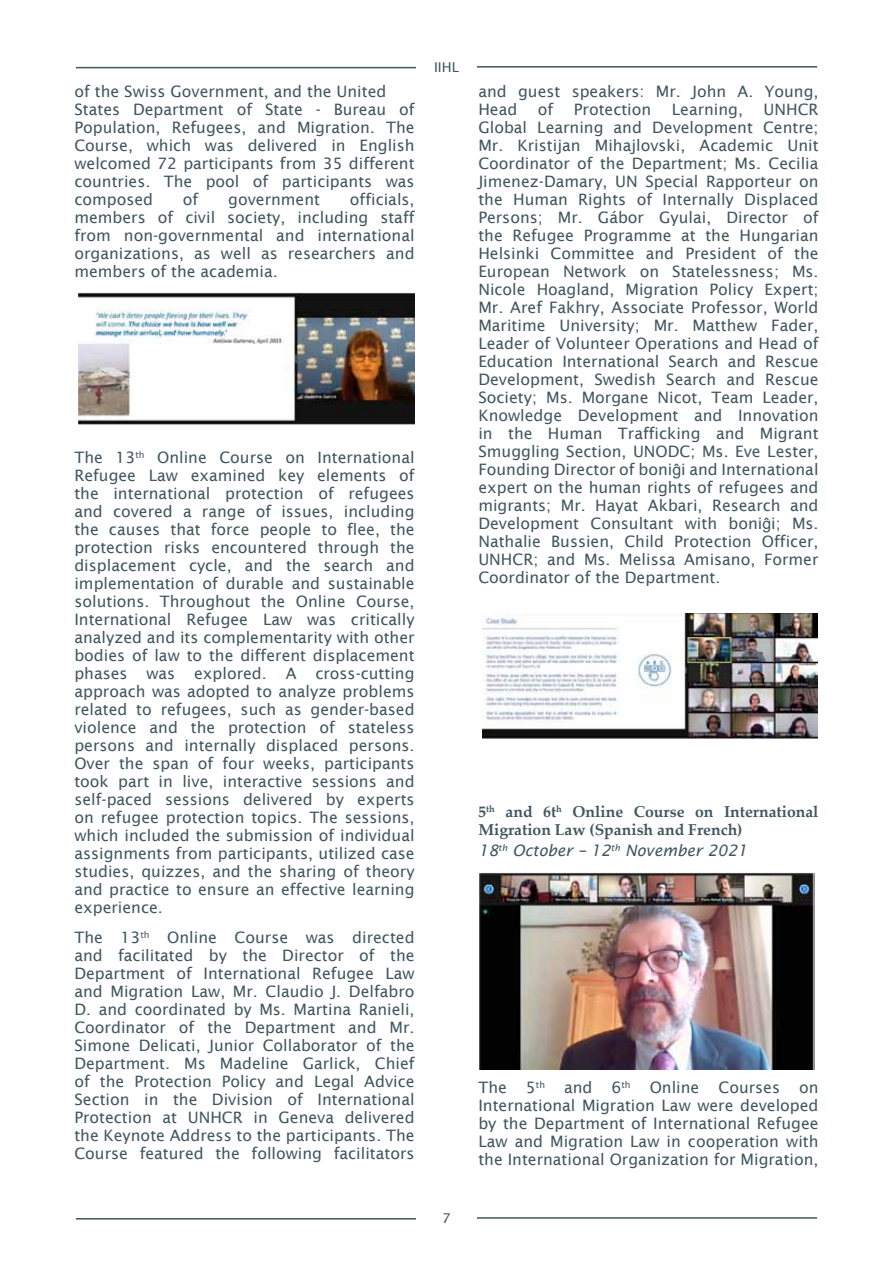
<style>
.page{position:relative;width:893px;height:1263px;background:#fff}
.page>*{position:absolute;margin:0;border:0;box-sizing:border-box;transform-origin:0 0}
.t1{font:15.75px/18px "Lucida Sans";color:#41565e;text-align:justify}
.t2{font:700 15.75px/18px "Palatino Linotype";color:#41565e}
.t3{font:italic 15.75px "Lucida Sans";color:#41565e}
.t4{font:13.5px "Lucida Sans";color:#41565e}
.s1{font-family:"Arial"}
</style>
<div class="page">
<hr style="left:76px;top:67px;width:340px;height:1px;background:#41565e">
<hr style="left:477px;top:66px;width:340px;height:2px;background:#41565e">
<hr style="left:76px;top:1218px;width:340px;height:1px;background:#41565e">
<hr style="left:477px;top:1217px;width:340px;height:2px;background:#41565e">
<img style="left:79px;top:292px;width:336px;height:133px">
<img style="left:483px;top:613px;width:334px;height:126px">
<img style="left:479px;top:873px;width:335px;height:196px">
<p class="t1" style="left:74px;top:83px;width:342px;text-align:left">of the Swiss Government, and the United States Department of State - Bureau of Population, Refugees, and Migration. The Course, which was delivered in English welcomed 72 participants from 35 different countries. The pool of participants was composed</p>
<p class="t1" style="left:74px;top:191px;width:342px;text-indent:275px">officials, members of civil society, including staff from non-governmental and international organizations, as well as researchers and members of the academia.</p>
<p class="t1" style="left:183px;top:191px;width:17px">of</p>
<p class="t1" style="left:228px;top:191px;width:93px">government</p>
<p class="t1" style="left:74px;top:449px;width:342px">The 13<sup>th</sup> Online Course on International Refugee Law examined key elements of the international protection of refugees and covered a range of issues, including the causes that force people to flee, the protection risks encountered through the displacement cycle, and the search and implementation of durable and sustainable solutions. Throughout the Online Course, International Refugee Law was critically analyzed and its complementarity with other bodies of law to the different displacement phases was explored. A cross-cutting approach was adopted to analyze problems related to refugees, such as gender-based violence and the protection of stateless persons and internally displaced persons.<br>Over the span of four weeks, participants took part in live, interactive sessions and self-paced sessions delivered by experts on refugee protection topics. The sessions, which included the submission of individual assignments from participants, utilized case studies, quizzes, and the sharing of theory and practice to ensure an effective learning experience.</p>
<p class="t1" style="left:74px;top:929px;width:342px">The 13<sup>th</sup> Online Course was directed and facilitated by the Director of the Department of International Refugee Law and Migration Law, Mr. Claudio J. Delfabro D. and coordinated by Ms. Martina Ranieli, Coordinator of the Department and Mr.<br>Simone Delicati, Junior Collaborator of the Department. Ms Madeline Garlick, Chief of the Protection Policy and Legal Advice Section in the Division of International Protection at UNHCR in Geneva delivered the Keynote Address to the participants. The Course featured the following facilitators</p>
<p class="t4" style="left:434px;top:60px;width:26px">IIHL</p>
<p class="t1" style="left:478px;top:83px;width:342px">and guest speakers: Mr. John A. Young,<br>Head</p>
<p class="t1" style="left:538px;top:101px;width:17px">of</p>
<p class="t1" style="left:574px;top:101px;width:79px">Protection</p>
<p class="t1" style="left:672px;top:101px;width:73px">Learning,</p>
<p class="t1" style="left:478px;top:101px;width:342px;text-indent:285px">UNHCR Global Learning and Development Centre; Mr. Kristijan Mihajlovski, Academic Unit Coordinator of the Department; Ms. Cecilia Jimenez-Damary, UN Special Rapporteur on the Human Rights of Internally Displaced Persons; Mr. Gábor Gyulai, Director of the Refugee Programme at the Hungarian Helsinki Committee and President of the European Network on Statelessness; Ms.<br>Nicole Hoagland, Migration Policy Expert; Mr. Aref Fakhry, Associate Professor, World Maritime University; Mr. Matthew Fader, Leader of Volunteer Operations and Head of Education International Search and Rescue Development, Swedish Search and Rescue Society; Ms. Morgane Nicot, Team Leader, Knowledge Development and Innovation in the Human Trafficking and Migrant Smuggling Section, UNODC; Ms. Eve Lester, Founding Director of boni<span class="s1">ĝ</span>i and International expert on the human rights of refugees and migrants; Mr. Hayat Akbari, Research and Development Consultant with boni<span class="s1">ĝ</span>i; Ms.<br>Nathalie Bussien, Child Protection Officer, UNHCR; and Ms. Melissa Amisano, Former Coordinator of the Department.</p>
<p class="t2" style="left:478px;top:802px;width:342px">5<sup>th</sup> and 6t<sup>h</sup> Online Course on International<br>Migration Law (Spanish and French)</p>
<p class="t3" style="left:478px;top:842px;width:271px">18<sup>th</sup> October – 12<sup>th</sup> November 2021</p>
<p class="t4" style="left:442px;top:1211px;width:10px">7</p>
<p class="t1" style="left:478px;top:1079px;width:342px">The 5<sup>th</sup> and 6<sup>th</sup> Online Courses on International Migration Law were developed by the Department of International Refugee Law and Migration Law in cooperation with the International Organization for Migration,</p>
</div>
